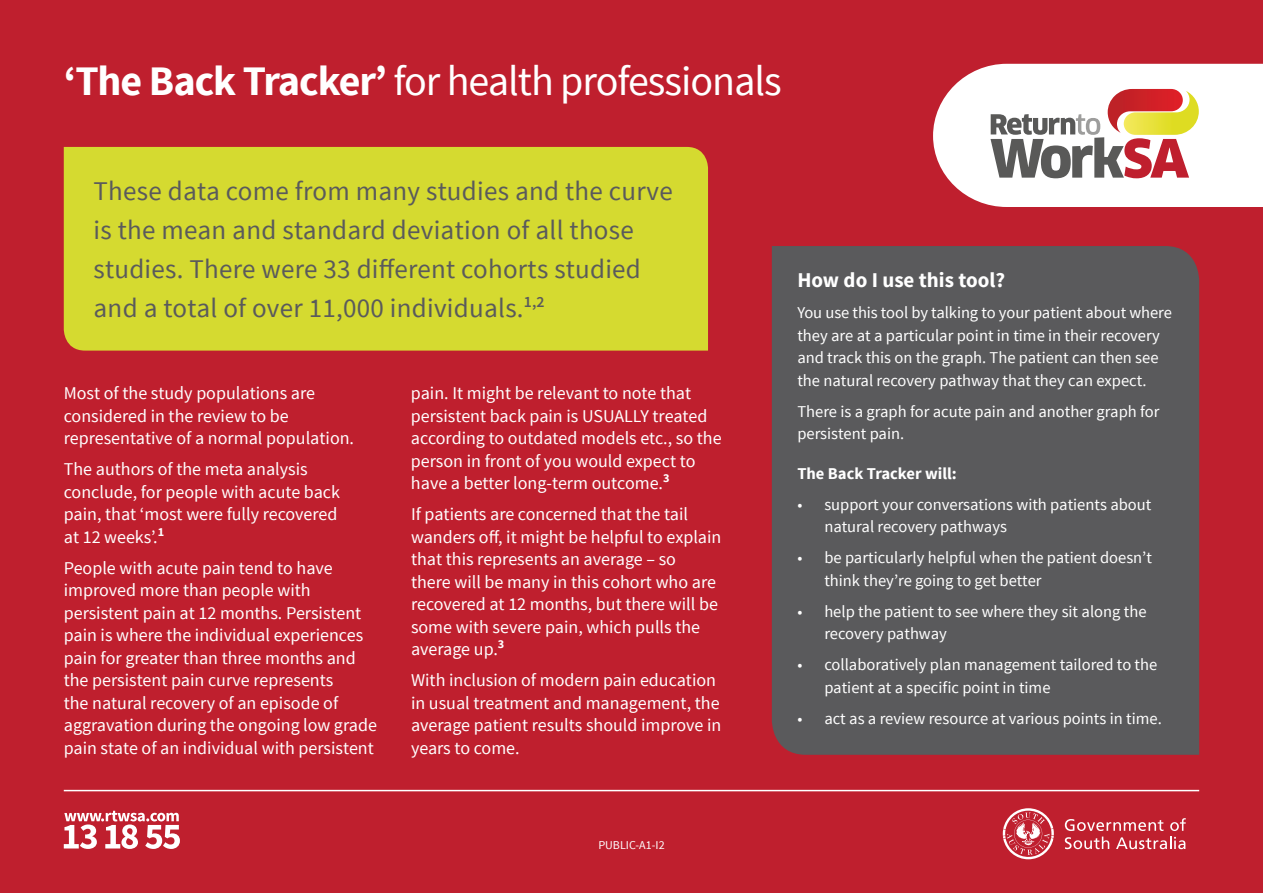
<style>
.page{position:relative;width:1263px;height:893px;background:#bf1f2e}
.page>*{position:absolute;margin:0;border:0;box-sizing:border-box;transform-origin:0 0}
.t1{font:42px "Source Sans Pro";letter-spacing:-.025em;color:#fff}
.t2{font:27px/39px "Source Sans Pro";letter-spacing:.01em;color:#5a5a5c}
.t3{font:700 21px "Source Sans Pro";color:#fff}
.t4{font:18px/22.5px "Source Sans Pro";color:#fff}
.t5{font:16.5px/22.5px "Source Sans Pro";color:#fff}
.t6{font:700 16.5px "Source Sans Pro";color:#fff}
.t7{font:12px "Source Sans Pro";color:#fff}
.s1{font-weight:700}
</style>
<div class="page">
<svg style="left:64px;top:811px;width:116px;height:38px"></svg>
<svg style="left:1065px;top:818px;width:121px;height:31px"></svg>
<svg style="left:1003px;top:808px;width:51px;height:51px"></svg>
<hr style="left:64px;top:790px;width:1135px;height:1px;background:#fff">
<div style="left:64px;top:147px;width:644px;height:204px;background:#d5da30"></div>
<svg style="left:933px;top:64px;width:330px;height:143px;background:#f9edee"></svg>
<svg style="left:990px;top:89px;width:209px;height:89px;background:#ccaea0"></svg>
<div style="left:772px;top:246px;width:427px;height:509px;background:#5a5a5c"></div>
<h1 class="t1" style="left:64px;top:55px;width:719px"><span class="s1">‘The Back Tracker’</span> for health professionals</h1>
<h2 class="t2" style="left:94px;top:172px;width:581px">These data come from many studies and the curve is the mean and standard deviation of all those studies. There were 33 different cohorts studied and a total of over 11,000 individuals.<sup>1,2</sup></h2>
<p class="t4" style="left:64px;top:382px;width:292px">Most of the study populations are considered in the review to be representative of a normal population.</p>
<p class="t4" style="left:64px;top:458px;width:278px">The authors of the meta analysis conclude, for people with acute back pain, that ‘most were fully recovered at 12 weeks’.<sup>1</sup></p>
<p class="t4" style="left:64px;top:557px;width:315px">People with acute pain tend to have improved more than people with persistent pain at 12 months. Persistent pain is where the individual experiences pain for greater than three months and the persistent pain curve represents<br>the natural recovery of an episode of aggravation during the ongoing low grade pain state of an individual with persistent</p>
<p class="t4" style="left:411px;top:382px;width:312px">pain. It might be relevant to note that persistent back pain is USUALLY treated according to outdated models etc., so the person in front of you would expect to have a better long‑term outcome.<sup>3</sup></p>
<p class="t4" style="left:411px;top:503px;width:312px">If patients are concerned that the tail wanders off, it might be helpful to explain that this represents an average – so<br>there will be many in this cohort who are recovered at 12 months, but there will be some with severe pain, which pulls the average up.<sup>3</sup></p>
<p class="t4" style="left:411px;top:669px;width:312px">With inclusion of modern pain education in usual treatment and management, the average patient results should improve in years to come.</p>
<p class="t3" style="left:797px;top:267px;width:209px">How do I use this tool?</p>
<p class="t5" style="left:797px;top:302px;width:376px">You use this tool by talking to your patient about where they are at a particular point in time in their recovery and track this on the graph. The patient can then see the natural recovery pathway that they can expect.</p>
<p class="t5" style="left:797px;top:400px;width:364px">There is a graph for acute pain and another graph for persistent pain.</p>
<p class="t6" style="left:797px;top:463px;width:161px">The Back Tracker will:</p>
<p class="t5" style="left:824px;top:493px;width:329px;text-indent:-27px">• support your conversations with patients about natural recovery pathways</p>
<p class="t5" style="left:824px;top:547px;width:329px;text-indent:-27px">• be particularly helpful when the patient doesn’t think they’re going to get better</p>
<p class="t5" style="left:824px;top:600px;width:324px;text-indent:-27px">• help the patient to see where they sit along the recovery pathway</p>
<p class="t5" style="left:824px;top:654px;width:334px;text-indent:-27px">• collaboratively plan management tailored to the patient at a specific point in time</p>
<p class="t5" style="left:797px;top:707px;width:366px">• act as a review resource at various points in time.</p>
<p class="t7" style="left:598px;top:837px;width:68px">PUBLIC-A1-I2</p>
</div>
